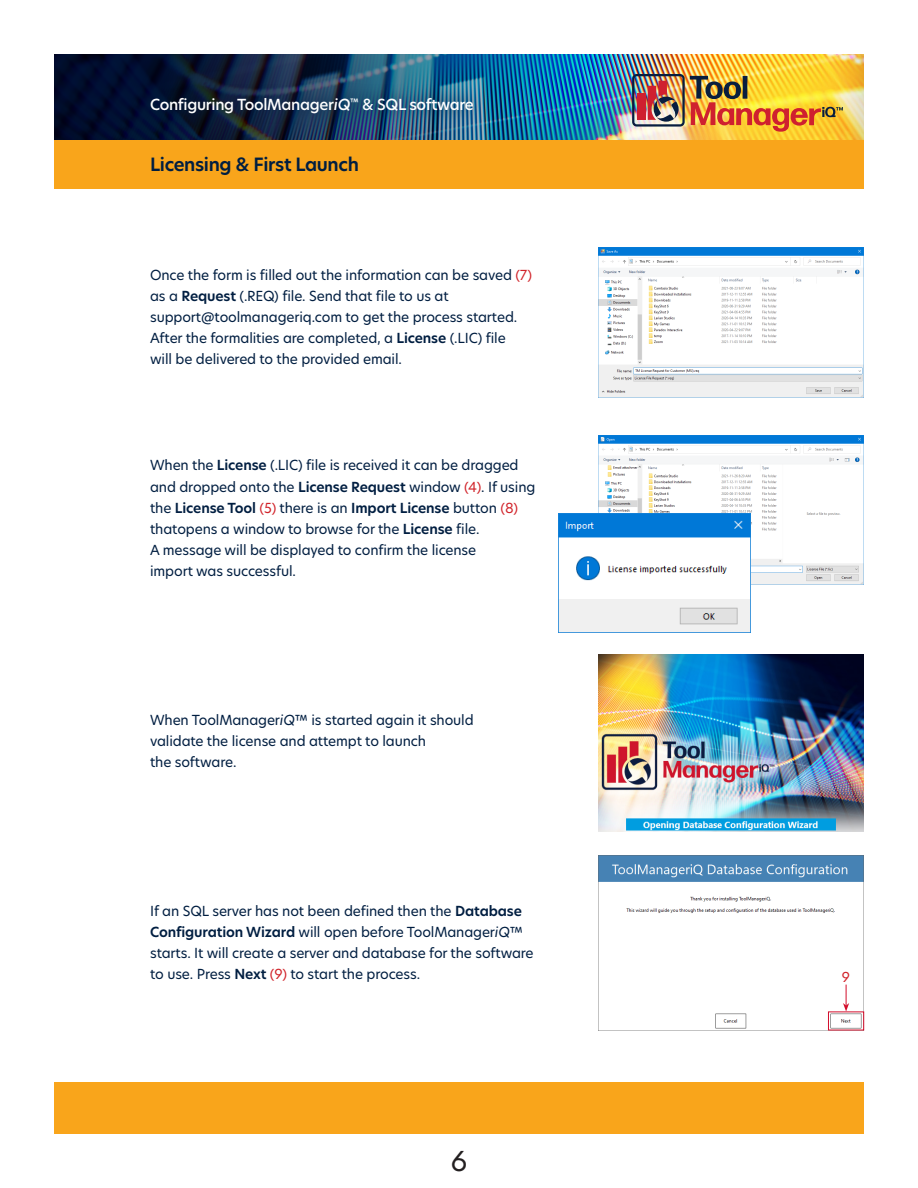
<style>
.page{position:relative;width:918px;height:1188px;background:#fff}
.page>*{position:absolute;margin:0;border:0;box-sizing:border-box;transform-origin:0 0}
.t1{font:27px "Hero New";color:#231f20}
.t2{font:600 18px "Hero New";letter-spacing:-.02em;color:#001e41}
.t3{font:500 15px "Hero New";letter-spacing:-.02em;color:#fff}
.t4{font:13.65px/21.1px "Hero New";letter-spacing:-.01em;color:#001e41}
.t5{font:13.5px "Hero New";color:#d1232a}
.s1{font-style:italic}
.s2{color:#d1232a}
.s3{font-weight:600}
</style>
<div class="page">
<img style="left:54px;top:54px;width:810px;height:86px">
<div style="left:54px;top:140px;width:810px;height:48px;background:#f9a51b"></div>
<div style="left:54px;top:1082px;width:810px;height:52px;background:#f9a51b"></div>
<img style="left:137px;top:83px;width:350px;height:44px">
<img style="left:599px;top:248px;width:265px;height:149px">
<img style="left:599px;top:435px;width:265px;height:150px">
<img style="left:558px;top:513px;width:192px;height:120px">
<img style="left:599px;top:655px;width:265px;height:176px">
<img style="left:599px;top:856px;width:265px;height:175px">
<div style="left:828px;top:1012px;width:36px;height:18px;border:1px solid #d30d2b"></div>
<svg style="left:843px;top:985px;width:6px;height:27px"></svg>
<img style="left:632px;top:74px;width:211px;height:58px">
<p class="t3" style="left:150px;top:94px;width:325px">Configuring ToolManager<span class="s1">iQ</span><sup>™</sup> &amp; SQL software</p>
<p class="t2" style="left:150px;top:152px;width:210px">Licensing &amp; First Launch</p>
<p class="t4" style="left:150px;top:264px;width:384px">Once the form is filled out the information can be saved <span class="s2">(7) </span>as a <span class="s3">Request</span> (.REQ) file. Send that file to us at support@toolmanageriq.com to get the process started.<br>After the formalities are completed, a <span class="s3">License</span> (.LIC) file<br>will be delivered to the provided email.</p>
<p class="t4" style="left:150px;top:455px;width:387px">When the <span class="s3">License</span> (.LIC) file is received it can be dragged and dropped onto the <span class="s3">License Request</span> window <span class="s2">(4)</span>. If using the <span class="s3">License Tool</span> <span class="s2">(5)</span> there is an <span class="s3">Import License</span> button <span class="s2">(8) </span>thatopens a window to browse for the <span class="s3">License</span> file.<br>A message will be displayed to confirm the license<br>import was successful.</p>
<p class="t4" style="left:150px;top:709px;width:325px">When ToolManager<span class="s1">iQ</span>™ is started again it should validate the license and attempt to launch<br>the software.</p>
<p class="t4" style="left:150px;top:900px;width:385px">If an SQL server has not been defined then the <span class="s3">Database Configuration Wizard</span> will open before ToolManager<span class="s1">iQ</span>™ starts. It will create a server and database for the software to use. Press <span class="s3">Next</span> <span class="s2">(9)</span> to start the process.</p>
<h1 class="t1" style="left:451px;top:1142px;width:18px">6</h1>
<p class="t5" style="left:842px;top:968px;width:10px">9</p>
</div>
